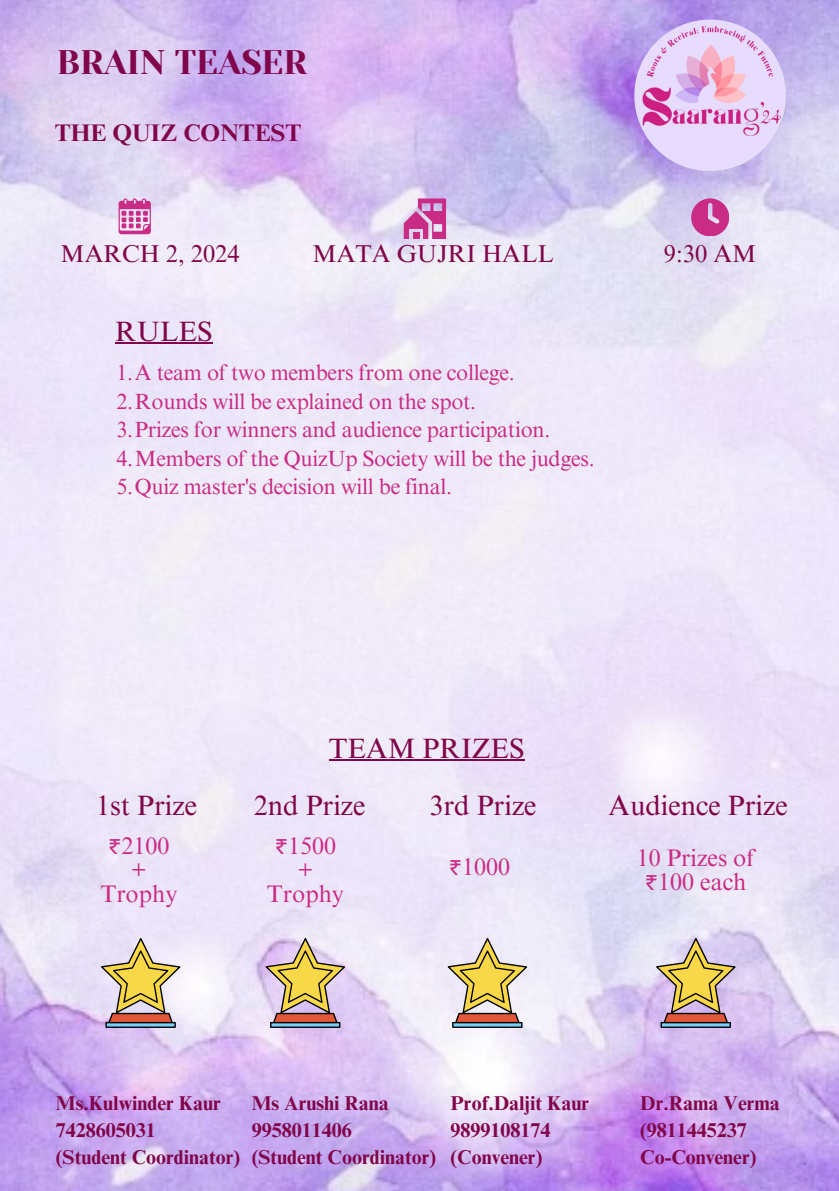
<style>
.page{position:relative;width:839px;height:1191px;background:#fff}
.page>*{position:absolute;margin:0;border:0;box-sizing:border-box;transform-origin:0 0}
.t1{font:34px "Yeseva One";color:#80054a}
.t2{font:28px "Times NRMT Pro";color:#80054a}
.t3{font:24.4px "Times NRMT Pro";color:#80054a}
.t4{font:24px/24px "Times NRMT Pro";color:#ca2b85;text-align:center}
.t5{font:700 24px "Times NRMT Pro";color:#80054a}
.t6{font:22px "Times NRMT Pro";letter-spacing:-.015em;color:#ca2b85}
.t7{font:700 20px "Times NRMT Pro";color:#80054a}
.s1{font-family:"Noto Sans Gurmukhi"}
</style>
<div class="page">
<img style="left:0;top:0;width:838px;height:1191px">
<img style="left:634px;top:20px;width:152px;height:151px;border-radius:50%">
<svg style="left:119px;top:198px;width:31px;height:36px"></svg>
<svg style="left:403px;top:198px;width:43px;height:41px;background:#d372b1"></svg>
<svg style="left:691px;top:198px;width:37px;height:38px"></svg>
<hr style="left:115px;top:342px;width:97px;height:2px;background:#80054a">
<hr style="left:329px;top:759px;width:195px;height:2px;background:#80054a">
<svg style="left:101px;top:938px;width:79px;height:85px;background:#d4bd9a"></svg>
<svg style="left:105px;top:1022px;width:71px;height:6px"></svg>
<svg style="left:107px;top:1023px;width:67px;height:4px"></svg>
<svg style="left:265px;top:938px;width:80px;height:85px;background:#cfb398"></svg>
<svg style="left:270px;top:1022px;width:70px;height:6px"></svg>
<svg style="left:271px;top:1023px;width:68px;height:4px"></svg>
<svg style="left:447px;top:938px;width:80px;height:85px;background:#d6c19b"></svg>
<svg style="left:452px;top:1022px;width:70px;height:6px"></svg>
<svg style="left:453px;top:1023px;width:68px;height:4px"></svg>
<svg style="left:656px;top:938px;width:79px;height:85px;background:#cbb096"></svg>
<svg style="left:660px;top:1022px;width:71px;height:6px"></svg>
<svg style="left:662px;top:1023px;width:67px;height:4px"></svg>
<h4 class="t1" style="left:57px;top:43px;width:252px">BRAIN TEASER</h4>
<p class="t5" style="left:55px;top:124px;width:248px">THE QUIZ CONTEST</p>
<h5 class="t3" style="left:61px;top:244px;width:181px">MARCH 2, 2024</h5>
<p class="t3" style="left:312px;top:245px;width:243px">MATA GUJRI HALL</p>
<h5 class="t3" style="left:664px;top:245px;width:94px">9:30 AM</h5>
<h2 class="t2" style="left:115px;top:321px;width:99px">RULES</h2>
<p class="t6" style="left:116px;top:364px;width:400px">1.A team of two members from one college.</p>
<p class="t6" style="left:116px;top:393px;width:361px">2.Rounds will be explained on the spot.</p>
<p class="t6" style="left:116px;top:421px;width:435px">3.Prizes for winners and audience participation.</p>
<p class="t6" style="left:116px;top:450px;width:480px">4.Members of the QuizUp Society will be the judges.</p>
<h2 class="t6" style="left:116px;top:478px;width:337px">5.Quiz master's decision will be final.</h2>
<p class="t2" style="left:329px;top:737px;width:197px">TEAM PRIZES</p>
<p class="t2" style="left:96px;top:795px;width:102px">1st Prize</p>
<h5 class="t2" style="left:254px;top:795px;width:113px">2nd Prize</h5>
<h3 class="t2" style="left:429px;top:795px;width:108px">3rd Prize</h3>
<h6 class="t2" style="left:608px;top:795px;width:181px">Audience Prize</h6>
<p class="t4" style="left:100px;top:837px;width:78px"><span class="s1">₹</span>2100 +<br>Trophy</p>
<p class="t4" style="left:275px;top:837px;width:63px"><span class="s1">₹</span>1500 +</p>
<p class="t4" style="left:267px;top:885px;width:78px">Trophy</p>
<p class="t4" style="left:449px;top:858px;width:63px"><span class="s1">₹</span>1000</p>
<p class="t4" style="left:636px;top:849px;width:119px">10 Prizes of <span class="s1">₹</span>100 each</p>
<h3 class="t7" style="left:56px;top:1096px;width:166px">Ms.Kulwinder Kaur</h3>
<h6 class="t7" style="left:56px;top:1123px;width:101px">7428605031</h6>
<p class="t7" style="left:56px;top:1150px;width:186px">(Student Coordinator)</p>
<p class="t7" style="left:252px;top:1096px;width:139px">Ms Arushi Rana</p>
<p class="t7" style="left:252px;top:1123px;width:101px">9958011406</p>
<p class="t7" style="left:252px;top:1150px;width:186px">(Student Coordinator)</p>
<h3 class="t7" style="left:450px;top:1096px;width:140px">Prof.Daljit Kaur</h3>
<h6 class="t7" style="left:450px;top:1123px;width:101px">9899108174</h6>
<h3 class="t7" style="left:450px;top:1150px;width:93px">(Convener)</h3>
<h6 class="t7" style="left:640px;top:1096px;width:141px">Dr.Rama Verma</h6>
<p class="t7" style="left:640px;top:1123px;width:108px">(9811445237</p>
<p class="t7" style="left:640px;top:1150px;width:118px">Co-Convener)</p>
</div>
